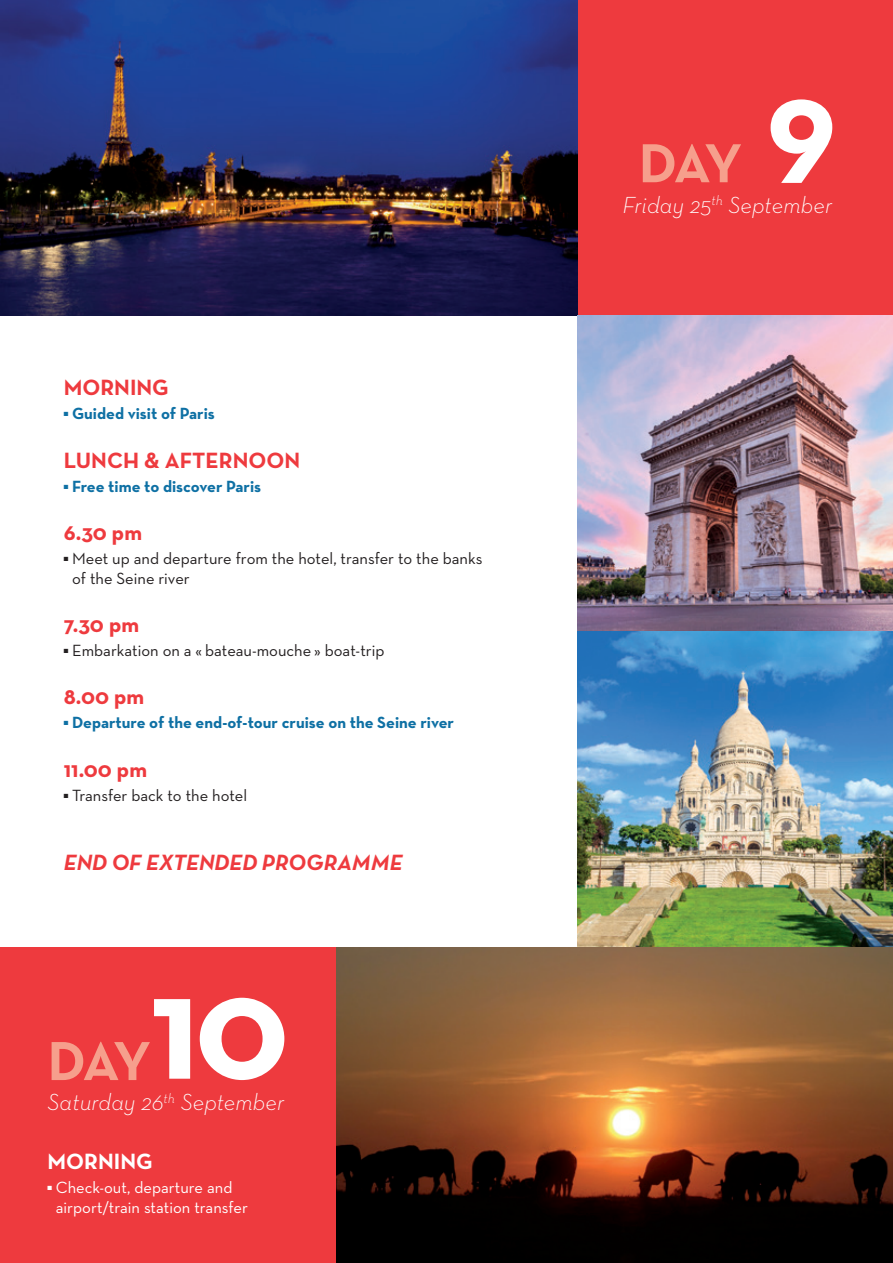
<style>
.page{position:relative;width:893px;height:1263px;background:#fff}
.page>*{position:absolute;margin:0;border:0;box-sizing:border-box;transform-origin:0 0}
.t1{font:700 55.95px "Neutra Text";letter-spacing:-.09em;color:#f69f8c}
.t2{font:italic 300 23.7px "Neutra Text";color:#fff}
.t3{font:700 22.5px "Neutra Text";color:#ee3a3e}
.t4{font:22.5px "Neutra Text Bold Italic Alt";color:#ee3a3e}
.t5{font:700 22.5px "Neutra Text";color:#fff}
.t6{font:16.5px/19.8px "Neutra Text";color:#231f20}
.t7{font:700 16.5px "Neutra Text";color:#0e70a4}
.t8{font:16.5px/19.8px "Neutra Text";color:#fff}
</style>
<div class="page">
<div style="left:577px;top:0;width:316px;height:316px;background:#ee3a3e"></div>
<div style="left:0;top:947px;width:337px;height:316px;background:#ee3a3e"></div>
<svg style="left:771px;top:99px;width:61px;height:84px"></svg>
<svg style="left:154px;top:998px;width:130px;height:82px"></svg>
<img style="left:337px;top:947px;width:556px;height:316px">
<img style="left:0;top:0;width:577px;height:316px">
<img style="left:577px;top:316px;width:316px;height:315px">
<img style="left:577px;top:631px;width:316px;height:316px">
<h3 class="t3" style="left:64px;top:374px;width:107px">MORNING</h3>
<p class="t7" style="left:64px;top:403px;width:153px">■ Guided visit of Paris</p>
<h3 class="t3" style="left:64px;top:446px;width:238px">LUNCH &amp; AFTERNOON</h3>
<p class="t7" style="left:64px;top:476px;width:199px">■ Free time to discover Paris</p>
<h3 class="t3" style="left:64px;top:518px;width:80px">6.30 pm</h3>
<p class="t6" style="left:72px;top:548px;width:412px;text-indent:-8px">■ Meet up and departure from the hotel, transfer to the banks of the Seine river</p>
<h3 class="t3" style="left:64px;top:610px;width:77px">7.30 pm</h3>
<p class="t6" style="left:64px;top:640px;width:322px">■ Embarkation on a « bateau-mouche » boat-trip</p>
<h3 class="t3" style="left:64px;top:683px;width:82px">8.00 pm</h3>
<p class="t7" style="left:64px;top:712px;width:392px">■ Departure of the end-of-tour cruise on the Seine river</p>
<h3 class="t3" style="left:64px;top:755px;width:85px">11.00 pm</h3>
<p class="t6" style="left:64px;top:785px;width:185px">■ Transfer back to the hotel</p>
<h3 class="t4" style="left:64px;top:848px;width:340px">END OF EXTENDED PROGRAMME</h3>
<h1 class="t1" style="left:48px;top:1026px;width:105px">DAY</h1>
<h2 class="t2" style="left:48px;top:1088px;width:238px">Saturday 26<sup>th</sup> September</h2>
<h3 class="t5" style="left:48px;top:1147px;width:107px">MORNING</h3>
<p class="t8" style="left:56px;top:1177px;width:194px;text-indent:-8px">■ Check-out, departure and airport/train station transfer</p>
<h1 class="t1" style="left:639px;top:128px;width:105px">DAY</h1>
<h2 class="t2" style="left:622px;top:190px;width:211px">Friday 25<sup>th</sup> September</h2>
</div>
